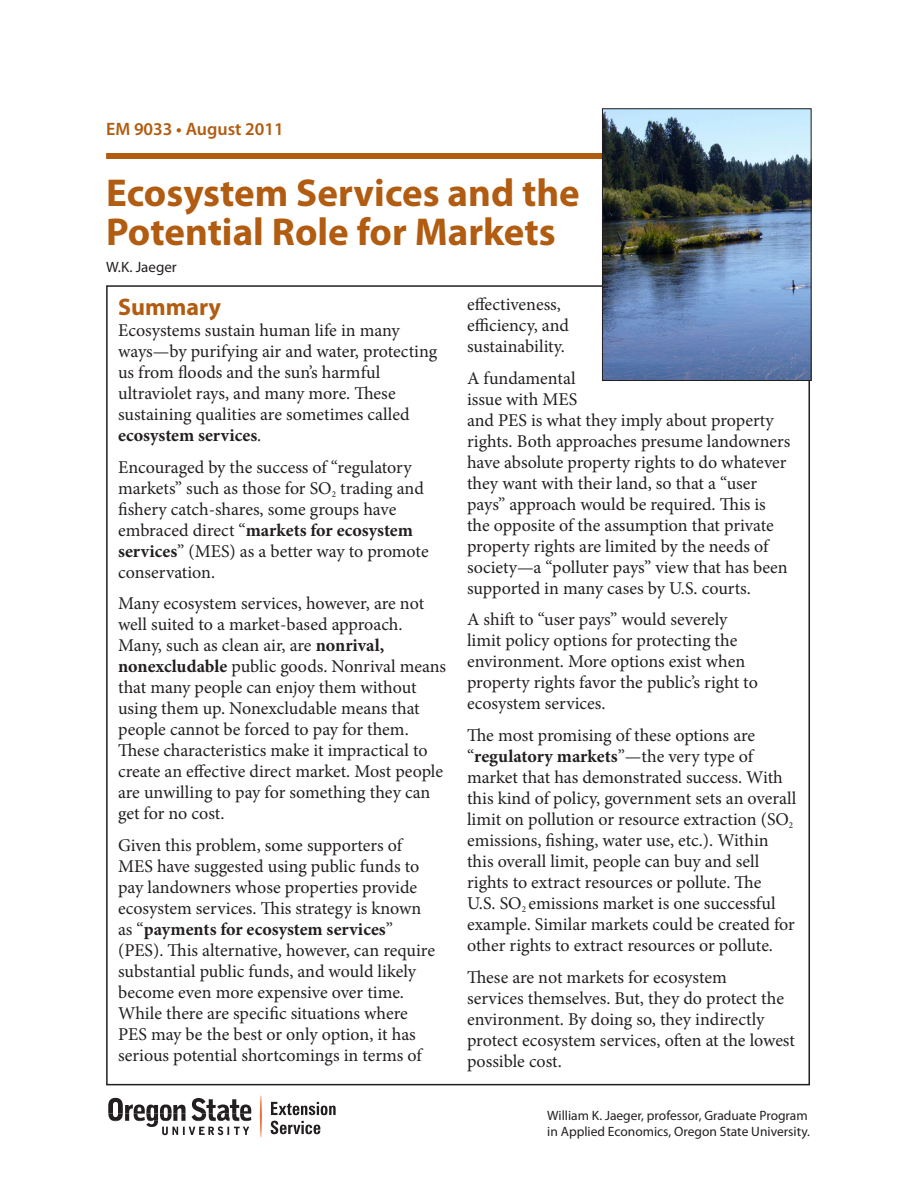
<style>
.page{position:relative;width:918px;height:1188px;background:#fff}
.page>*{position:absolute;margin:0;border:0;box-sizing:border-box;transform-origin:0 0}
.Subhead_1{font:700 39px/39px "Myriad Pro";color:#b15c10}
.Subhead_1-2{font:700 24px "Myriad Pro";color:#b15c10}
.Body_text{font:18px/21px "Minion Pro";color:#231f20}
.Subhead_3{font:600 18px "Myriad Pro";color:#b15c10}
.t1{font:15px "Myriad Pro";color:#231f20}
.t2{font:13.5px/16.2px "Myriad Pro";color:#231f20}
.s1{font-weight:700}
</style>
<div class="page">
<div style="left:106px;top:153px;width:702px;height:6px;background:#b15c10"></div>
<svg style="left:108px;top:1098px;width:143px;height:37px"></svg>
<svg style="left:260px;top:1095px;width:2px;height:43px"></svg>
<svg style="left:271px;top:1121px;width:49px;height:13px"></svg>
<svg style="left:271px;top:1102px;width:65px;height:13px"></svg>
<img style="left:604px;top:111px;width:205px;height:268px">
<div style="left:602px;top:109px;width:209px;height:272px;border:1px solid #231f20"></div>
<p class="Subhead_3" style="left:106px;top:118px;width:179px">EM 9033 • August 2011</p>
<p class="Subhead_1" style="left:106px;top:172px;width:475px">Ecosystem Services and the<br>Potential Role for Markets</p>
<p class="t1" style="left:106px;top:258px;width:72px">W.K. Jaeger</p>
<p class="Subhead_1-2" style="left:118px;top:292px;width:105px">Summary</p>
<p class="Body_text" style="left:118px;top:320px;width:321px">Ecosystems sustain human life in many ways—by purifying air and water, protecting us from floods and the sun’s harmful ultraviolet rays, and many more. These sustaining qualities are sometimes called <span class="s1">ecosystem services</span>.</p>
<p class="Body_text" style="left:118px;top:457px;width:312px">Encouraged by the success of “regulatory markets” such as those for SO<sub>2</sub> trading and fishery catch-shares, some groups have embraced direct “<span class="s1">markets for ecosystem services</span>” (MES) as a better way to promote conservation.</p>
<p class="Body_text" style="left:118px;top:593px;width:330px">Many ecosystem services, however, are not well suited to a market-based approach.<br>Many, such as clean air, are <span class="s1">nonrival, nonexcludable</span> public goods. Nonrival means that many people can enjoy them without using them up. Nonexcludable means that people cannot be forced to pay for them.<br>These characteristics make it impractical to create an effective direct market. Most people are unwilling to pay for something they can get for no cost.</p>
<p class="Body_text" style="left:118px;top:835px;width:318px">Given this problem, some supporters of MES have suggested using public funds to pay landowners whose properties provide ecosystem services. This strategy is known as “<span class="s1">payments for ecosystem services</span>” (PES). This alternative, however, can require substantial public funds, and would likely become even more expensive over time.<br>While there are specific situations where PES may be the best or only option, it has serious potential shortcomings in terms of</p>
<p class="Body_text" style="left:467px;top:294px;width:103px">effectiveness, efficiency, and sustainability.</p>
<p class="Body_text" style="left:467px;top:368px;width:325px">A fundamental<br>issue with MES<br>and PES is what they imply about property rights. Both approaches presume landowners have absolute property rights to do whatever they want with their land, so that a “user pays” approach would be required. This is the opposite of the assumption that private property rights are limited by the needs of society—a “polluter pays” view that has been supported in many cases by U.S. courts.</p>
<p class="Body_text" style="left:467px;top:609px;width:292px">A shift to “user pays” would severely limit policy options for protecting the environment. More options exist when property rights favor the public’s right to ecosystem services.</p>
<p class="Body_text" style="left:467px;top:725px;width:331px">The most promising of these options are “<span class="s1">regulatory markets</span>”—the very type of market that has demonstrated success. With this kind of policy, government sets an overall limit on pollution or resource extraction (SO<sub>2 </sub>emissions, fishing, water use, etc.). Within this overall limit, people can buy and sell rights to extract resources or pollute. The<br>U.S. SO<sub>2</sub> emissions market is one successful example. Similar markets could be created for other rights to extract resources or pollute.</p>
<p class="Body_text" style="left:467px;top:967px;width:329px">These are not markets for ecosystem<br>services themselves. But, they do protect the environment. By doing so, they indirectly protect ecosystem services, often at the lowest possible cost.</p>
<p class="t2" style="left:547px;top:1107px;width:264px">William K. Jaeger, professor, Graduate Program in Applied Economics, Oregon State University.</p>
</div>
